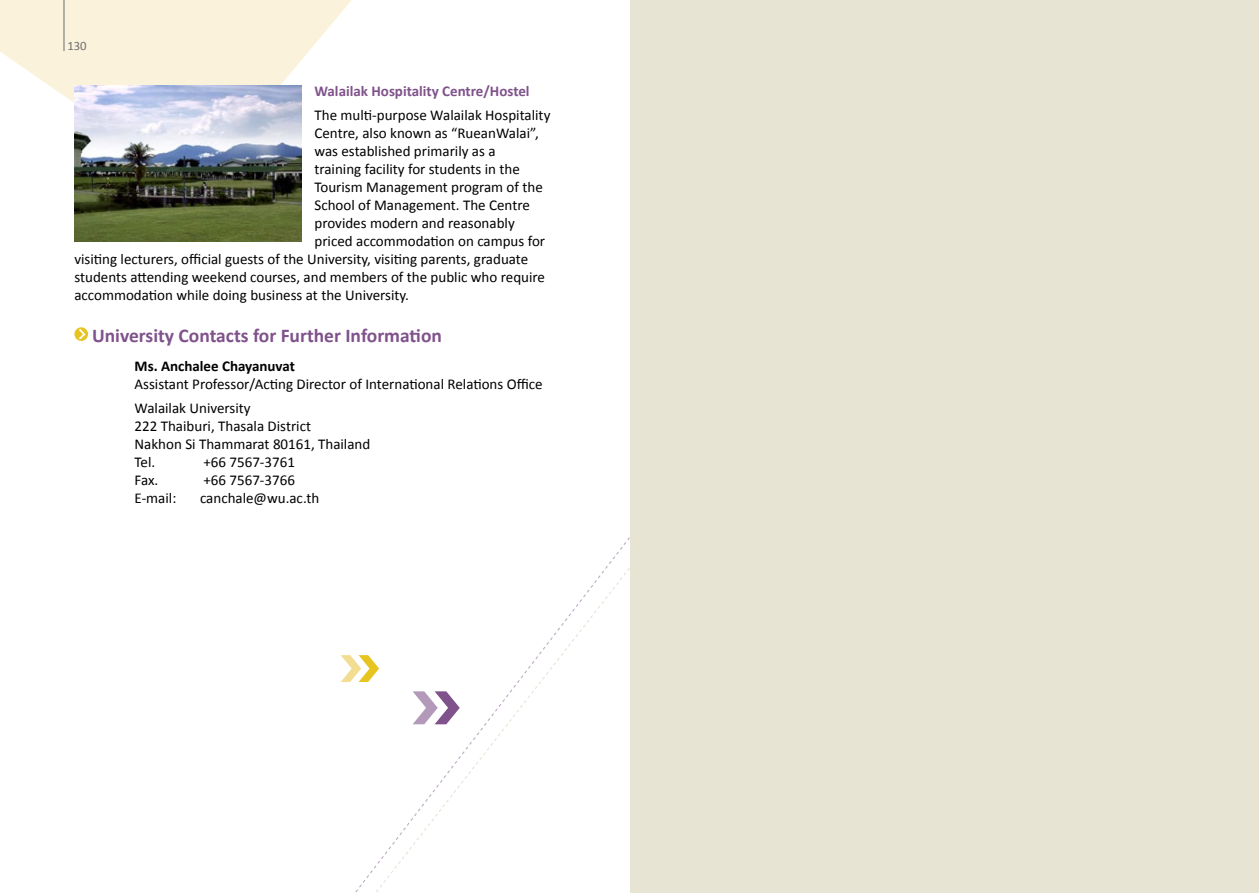
<style>
.page{position:relative;width:1259px;height:893px;background:#fff}
.page>*{position:absolute;margin:0;border:0;box-sizing:border-box;transform-origin:0 0}
.t1{font:700 19.5px "Calibri";color:#7f528b}
.t2{font:15px/18px "Calibri";color:#000}
.t3{font:700 15px "Calibri";color:#7f528b}
.t4{font:700 15px "Calibri";color:#000}
.t5{font:12.75px "Calibri";color:#6d6e71}
</style>
<div class="page">
<svg style="left:360px;top:567px;width:270px;height:325px"></svg>
<svg style="left:0;top:0;width:352px;height:187px;fill:#faf2db"></svg>
<svg style="left:412px;top:691px;width:48px;height:33px"></svg>
<svg style="left:341px;top:655px;width:38px;height:27px"></svg>
<div style="left:630px;top:0;width:629px;height:893px;background:#e7e4d3"></div>
<hr style="left:64px;top:0;width:1px;height:51px;background:#6d6e71">
<svg style="left:74px;top:327px;width:14px;height:14px"></svg>
<svg style="left:77px;top:327px;width:10px;height:14px"></svg>
<img style="left:74px;top:85px;width:227px;height:157px">
<p class="t5" style="left:67px;top:38px;width:21px">130</p>
<p class="t3" style="left:314px;top:82px;width:217px">Walailak Hospitality Centre/Hostel</p>
<p class="t2" style="left:314px;top:106px;width:237px">The multi-purpose Walailak Hospitality</p>
<p class="t2" style="left:314px;top:124px;width:226px">Centre, also known as “RueanWalai”,</p>
<p class="t2" style="left:314px;top:142px;width:183px">was established primarily as a</p>
<p class="t2" style="left:314px;top:160px;width:207px">training facility for students in the</p>
<p class="t2" style="left:314px;top:178px;width:230px">Tourism Management program of the</p>
<p class="t2" style="left:314px;top:196px;width:217px">School of Management. The Centre</p>
<p class="t2" style="left:314px;top:214px;width:202px">provides modern and reasonably</p>
<p class="t2" style="left:314px;top:232px;width:232px">priced accommodation on campus for</p>
<p class="t2" style="left:74px;top:250px;width:455px">visiting lecturers, official guests of the University, visiting parents, graduate</p>
<p class="t2" style="left:74px;top:268px;width:472px">students attending weekend courses, and members of the public who require</p>
<p class="t2" style="left:74px;top:286px;width:336px">accommodation while doing business at the University.</p>
<h1 class="t1" style="left:92px;top:323px;width:351px">University Contacts for Further Information</h1>
<p class="t4" style="left:135px;top:357px;width:162px">Ms. Anchalee Chayanuvat</p>
<p class="t2" style="left:135px;top:371px;width:409px;line-height:24px">Assistant Professor/Acting Director of International Relations Office<br>Walailak University</p>
<p class="t2" style="left:135px;top:416px;width:237px">222 Thaiburi, Thasala District<br>Nakhon Si Thammarat 80161, Thailand<br>Tel.</p>
<p class="t2" style="left:203px;top:452px;width:93px">+66 7567-3761</p>
<p class="t2" style="left:135px;top:470px;width:25px">Fax.</p>
<p class="t2" style="left:203px;top:470px;width:93px">+66 7567-3766</p>
<p class="t2" style="left:135px;top:488px;width:43px">E-mail:</p>
<p class="t2" style="left:200px;top:488px;width:121px">canchale@wu.ac.th</p>
</div>
